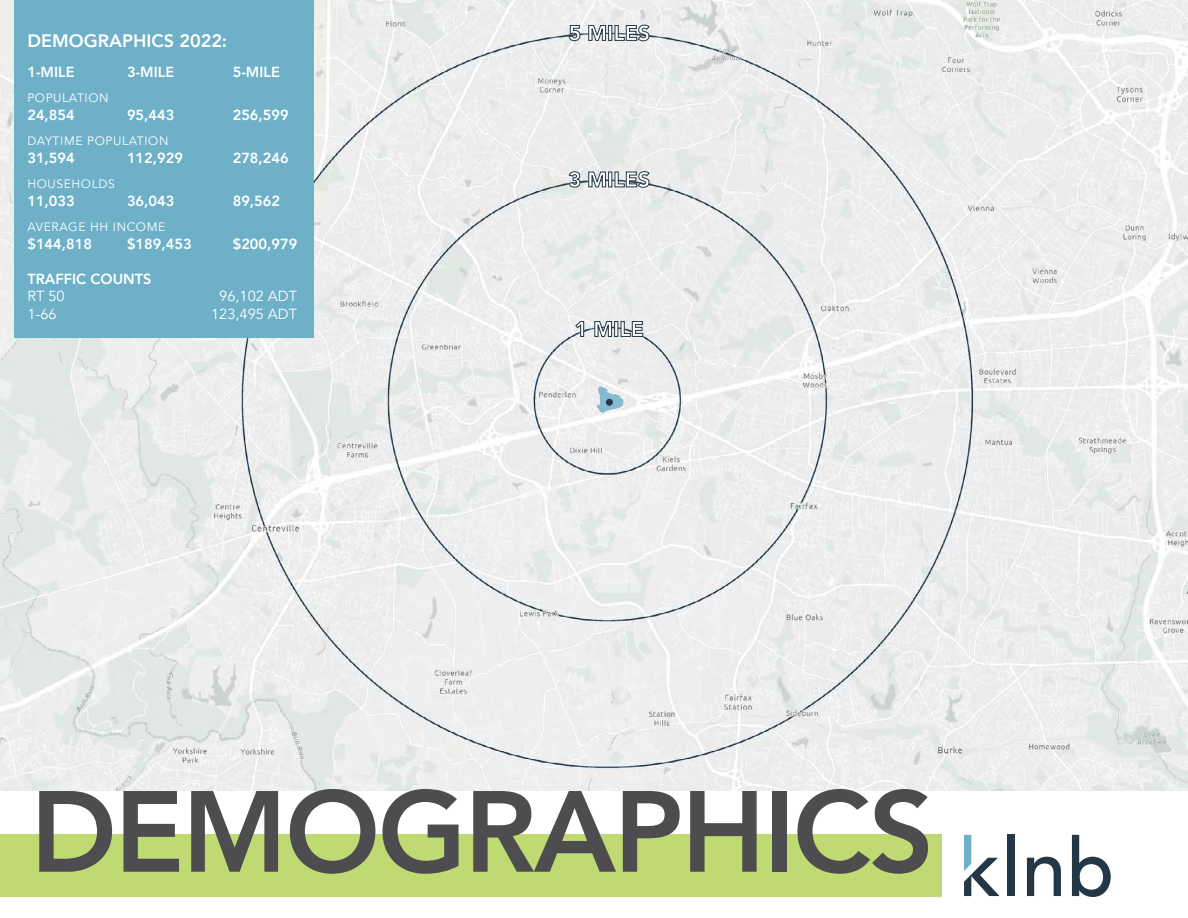
<style>
.page{position:relative;width:1188px;height:918px;background:#fff}
.page>*{position:absolute;margin:0;border:0;box-sizing:border-box;transform-origin:0 0}
.t1{font:800 114px "Avenir";letter-spacing:-.02em;color:#4d4d4f}
.t2{font:900 21px "Avenir";color:#fff}
.t3{font:800 18px "Avenir";color:#fff}
.t4{font:800 14.55px "Avenir";color:#fff}
.t5{font:14.55px "Avenir";color:#fff}
.t6{font:12.15px "Avenir";letter-spacing:.05em;color:#fff}
</style>
<div class="page">
<svg style="left:964px;top:835px;width:36px;height:61px"></svg>
<div style="left:1007px;top:835px;width:8px;height:61px;background:#233746"></div>
<svg style="left:1027px;top:857px;width:34px;height:39px"></svg>
<svg style="left:1072px;top:835px;width:39px;height:62px"></svg>
<div style="left:0;top:835px;width:942px;height:62px;background:#c0da73"></div>
<img style="left:0;top:0;width:1188px;height:791px">
<svg style="left:574px;top:321px;width:11px;height:16px"></svg>
<svg style="left:594px;top:319px;width:19px;height:18px"></svg>
<div style="left:614px;top:321px;width:4px;height:16px;border:1px solid #233746"></div>
<svg style="left:620px;top:321px;width:24px;height:16px"></svg>
<svg style="left:568px;top:171px;width:13px;height:17px"></svg>
<svg style="left:588px;top:169px;width:19px;height:19px"></svg>
<div style="left:608px;top:172px;width:4px;height:15px;border:1px solid #233746"></div>
<svg style="left:614px;top:171px;width:36px;height:17px"></svg>
<svg style="left:568px;top:25px;width:13px;height:17px"></svg>
<svg style="left:588px;top:23px;width:19px;height:18px"></svg>
<div style="left:608px;top:25px;width:4px;height:16px;border:1px solid #233746"></div>
<svg style="left:614px;top:24px;width:36px;height:18px"></svg>
<svg style="left:597px;top:386px;width:27px;height:27px"></svg>
<div style="left:606px;top:399px;width:7px;height:7px;background:#253646;border-radius:50%"></div>
<div style="left:14px;top:0;width:300px;height:338px;background:#6db0c8"></div>
<p class="t3" style="left:27px;top:27px;width:201px">DEMOGRAPHICS 2022:</p>
<p class="t4" style="left:27px;top:60px;width:49px">1-MILE</p>
<p class="t4" style="left:127px;top:60px;width:49px">3-MILE</p>
<p class="t4" style="left:233px;top:60px;width:49px">5-MILE</p>
<p class="t6" style="left:27px;top:91px;width:83px">POPULATION</p>
<p class="t4" style="left:27px;top:103px;width:49px">24,854</p>
<p class="t4" style="left:127px;top:103px;width:49px">95,443</p>
<p class="t4" style="left:233px;top:103px;width:58px">256,599</p>
<p class="t6" style="left:27px;top:134px;width:143px">DAYTIME POPULATION</p>
<p class="t4" style="left:27px;top:146px;width:49px">31,594</p>
<p class="t4" style="left:127px;top:146px;width:58px">112,929</p>
<p class="t4" style="left:233px;top:146px;width:58px">278,246</p>
<p class="t6" style="left:27px;top:177px;width:89px">HOUSEHOLDS</p>
<p class="t4" style="left:27px;top:189px;width:49px">11,033</p>
<p class="t4" style="left:127px;top:189px;width:49px">36,043</p>
<p class="t4" style="left:233px;top:189px;width:49px">89,562</p>
<p class="t6" style="left:27px;top:220px;width:139px">AVERAGE HH INCOME</p>
<p class="t4" style="left:27px;top:232px;width:66px">$144,818</p>
<p class="t4" style="left:127px;top:232px;width:66px">$189,453</p>
<p class="t4" style="left:233px;top:232px;width:66px">$200,979</p>
<p class="t4" style="left:27px;top:267px;width:126px">TRAFFIC COUNTS</p>
<p class="t5" style="left:27px;top:287px;width:39px">RT 50</p>
<p class="t5" style="left:219px;top:287px;width:79px">96,102 ADT</p>
<p class="t5" style="left:27px;top:305px;width:31px">1-66</p>
<p class="t5" style="left:211px;top:305px;width:87px">123,495 ADT</p>
<h2 class="t2" style="left:569px;top:15px;width:83px">5 MILES</h2>
<h2 class="t2" style="left:569px;top:162px;width:83px">3 MILES</h2>
<h2 class="t2" style="left:575px;top:311px;width:71px">1 MILE</h2>
<h1 class="t1" style="left:30px;top:743px;width:905px">DEMOGRAPHICS</h1>
</div>
